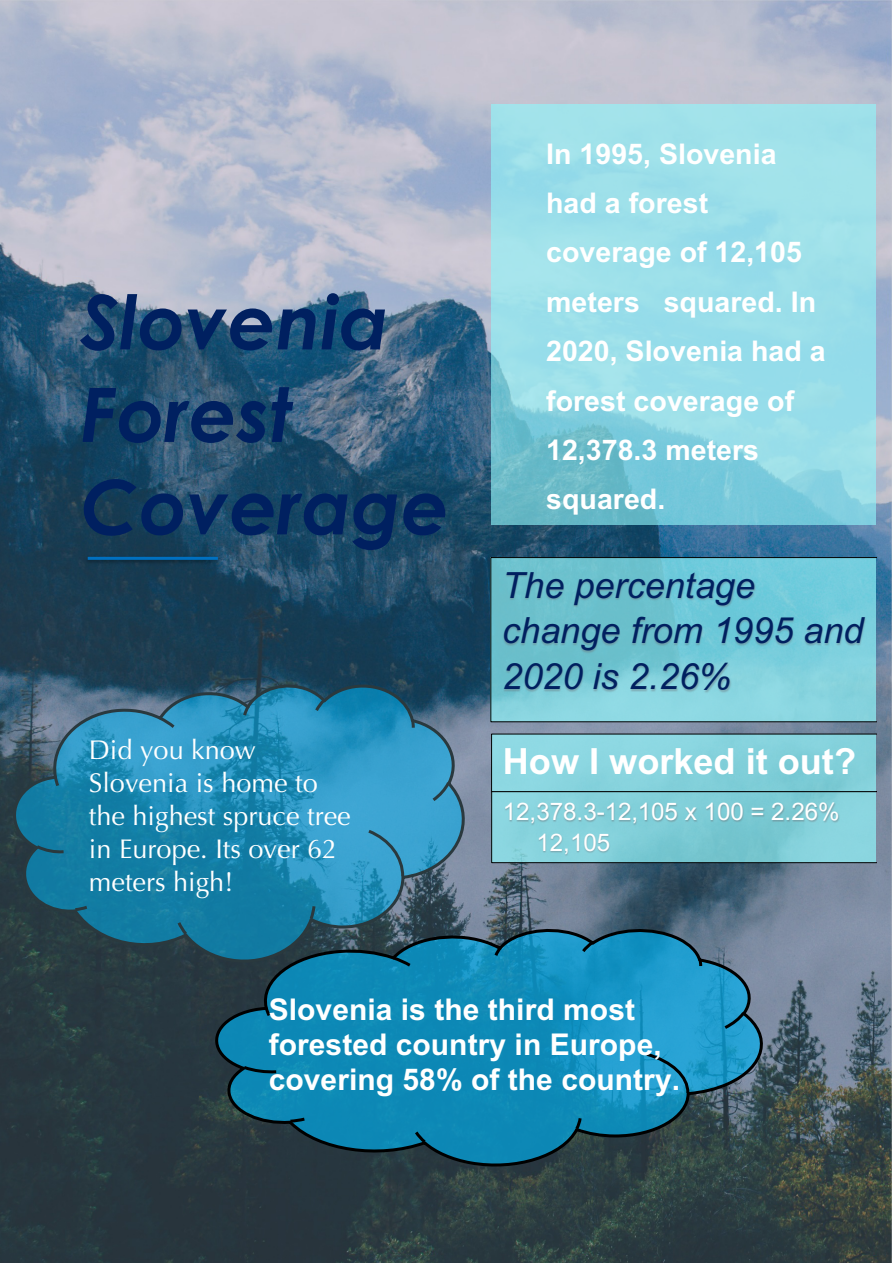
<style>
.page{position:relative;width:893px;height:1263px;background:#fff}
.page>*{position:absolute;margin:0;border:0;box-sizing:border-box;transform-origin:0 0}
.t1{font:italic 700 75.15px/92.4px "Century Gothic";color:#002060}
.t2{font:italic 36.15px/45.8px "Arial";color:#002060}
.t3{font:700 36.15px "Arial";color:#fff}
.t4{font:700 30px/34.7px "Arial";color:#fff}
.t5{font:700 28.5px/49.3px "Arial";color:#fff}
.t6{font:27.15px/32.8px "Optima";color:#fff}
.t7{font:24.15px/30.8px "Arial";letter-spacing:-.005em;color:#fff}
</style>
<div class="page">
<img style="left:0;top:0;width:892px;height:1263px">
<svg style="left:209px;top:926px;width:563px;height:245px"></svg>
<svg style="left:240px;top:938px;width:508px;height:208px"></svg>
<img style="left:70px;top:256px;width:494px;height:296px">
<img style="left:83px;top:554px;width:140px;height:13px">
<hr style="left:88px;top:557px;width:130px;height:3px;background:#0070c0">
<svg style="left:8px;top:681px;width:464px;height:287px"></svg>
<svg style="left:33px;top:696px;width:420px;height:242px"></svg>
<svg style="left:490px;top:557px;width:386px;height:165px"></svg>
<img style="left:491px;top:563px;width:300px;height:34px">
<img style="left:491px;top:597px;width:400px;height:82px">
<img style="left:491px;top:643px;width:266px;height:73px">
<svg style="left:491px;top:734px;width:385px;height:129px"></svg>
<div style="left:492px;top:104px;width:384px;height:420px;background:#91f6fb;opacity:.64"></div>
<p class="t1" style="left:81px;top:273px;width:370px">Slovenia<br>Forest<br>Coverage</p>
<p class="t6" style="left:89px;top:734px;width:263px">Did you know<br>Slovenia is home to the highest spruce tree in Europe. Its over 62 meters high!</p>
<p class="t5" style="left:546px;top:129px;width:281px">In 1995, Slovenia had a forest coverage of 12,105 meters squared. In<br>2020, Slovenia had a forest coverage of<br>12,378.3 meters squared.</p>
<p class="t2" style="left:502px;top:563px;width:363px">The percentage change from 1995 and<br>2020 is 2.26%</p>
<p class="t3" style="left:503px;top:736px;width:355px">How I worked it out?</p>
<p class="t7" style="left:536px;top:796px;width:305px;text-indent:-34px">12,378.3-12,105 x 100 = 2.26%<br>12,105</p>
<p class="t4" style="left:269px;top:993px;width:413px">Slovenia is the third most forested country in Europe, covering 58% of the country.</p>
</div>
